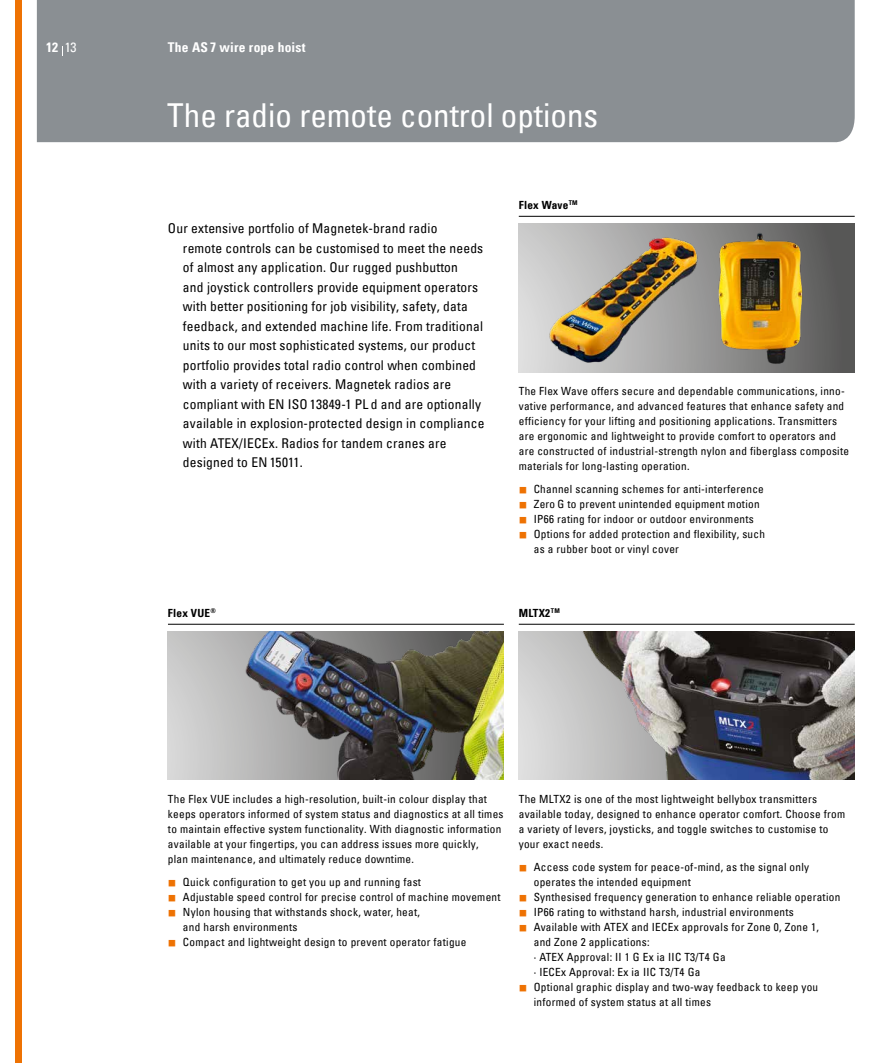
<style>
.page{position:relative;width:893px;height:1063px;background:#fff}
.page>*{position:absolute;margin:0;border:0;box-sizing:border-box;transform-origin:0 0}
.t1{font:condensed 33px "Univers Com 57";color:#fff}
.t2{font:condensed 13.5px/19.5px "Univers Com 57";letter-spacing:.015em;color:#000}
.t3{font:13.5px "Univers Com 67 Bold Cond";letter-spacing:.015em;color:#fff}
.t4{font:condensed 11.25px/15px "Univers Com 57";letter-spacing:.025em;color:#000}
.t5{font:11.25px "Univers Com 67 Bold Cond";letter-spacing:.02em;color:#000}
.s1{font-family:"Univers Com 57";font-stretch:condensed}
</style>
<div class="page">
<div style="left:37px;top:0;width:818px;height:143px;background:#8a8f93"></div>
<div style="left:15px;top:0;width:6px;height:1063px;background:#ee7203"></div>
<hr style="left:519px;top:216px;width:336px;height:1px;background:#000">
<hr style="left:519px;top:624px;width:336px;height:1px;background:#000">
<hr style="left:168px;top:624px;width:336px;height:1px;background:#000">
<div style="left:168px;top:632px;width:336px;height:148px;background:linear-gradient(to bottom,#bfbfbe,#d0d0cf)"></div>
<img style="left:240px;top:632px;width:264px;height:148px">
<div style="left:519px;top:632px;width:336px;height:148px;background:linear-gradient(to bottom,#c8c8c8,#dcdcdc)"></div>
<img style="left:565px;top:632px;width:290px;height:148px">
<div style="left:519px;top:224px;width:336px;height:148px;background:linear-gradient(to right,#dadad9,#545453)"></div>
<img style="left:545px;top:233px;width:156px;height:134px">
<img style="left:713px;top:230px;width:96px;height:138px">
<p class="t3" style="left:46px;top:39px;width:32px">12 <span class="s1">13</span></p>
<p class="t3" style="left:168px;top:39px;width:139px">The AS 7 wire rope hoist</p>
<h1 class="t1" style="left:167px;top:95px;width:432px">The radio remote control options</h1>
<p class="t2" style="left:183px;top:219px;width:303px;text-indent:-15px">Our extensive portfolio of Magnetek-brand radio<br>remote controls can be customised to meet the needs of almost any application. Our rugged pushbutton<br>and joystick controllers provide equipment operators with better positioning for job visibility, safety, data feedback, and extended machine life. From traditional units to our most sophisticated systems, our product portfolio provides total radio control when combined with a variety of receivers. Magnetek radios are compliant with EN ISO 13849-1 PL d and are optionally available in explosion-protected design in compliance with ATEX/IECEx. Radios for tandem cranes are designed to EN 15011.</p>
<p class="t5" style="left:168px;top:606px;width:49px">Flex VUE<sup>®</sup></p>
<p class="t5" style="left:519px;top:198px;width:60px">Flex Wave<sup>TM</sup></p>
<p class="t4" style="left:519px;top:383px;width:332px">The Flex Wave offers secure and dependable communications, inno&shy;vative performance, and advanced features that enhance safety and efficiency for your lifting and positioning applications. Transmitters are ergonomic and lightweight to provide comfort to operators and are constructed of industrial-strength nylon and fiberglass composite materials for long-lasting operation.</p>
<p class="t4" style="left:534px;top:482px;width:233px">Channel scanning schemes for anti-interference Zero G to prevent unintended equipment motion IP66 rating for indoor or outdoor environments Options for added protection and flexibility, such as a rubber boot or vinyl cover</p>
<p class="t5" style="left:519px;top:606px;width:43px">MLTX2<sup>TM</sup></p>
<p class="t4" style="left:168px;top:791px;width:337px">The Flex VUE includes a high-resolution, built-in colour display that keeps operators informed of system status and diagnostics at all times to maintain effective system functionality. With diagnostic information available at your fingertips, you can address issues more quickly,<br>plan maintenance, and ultimately reduce downtime.</p>
<p class="t4" style="left:183px;top:874px;width:319px">Quick configuration to get you up and running fast<br>Adjustable speed control for precise control of machine movement Nylon housing that withstands shock, water, heat,<br>and harsh environments<br>Compact and lightweight design to prevent operator fatigue</p>
<p class="t4" style="left:519px;top:791px;width:328px">The MLTX2 is one of the most lightweight bellybox transmitters available today, designed to enhance operator comfort. Choose from a variety of levers, joysticks, and toggle switches to customise to your exact needs.</p>
<p class="t4" style="left:534px;top:859px;width:308px">Access code system for peace-of-mind, as the signal only operates the intended equipment<br>Synthesised frequency generation to enhance reliable operation IP66 rating to withstand harsh, industrial environments Available with ATEX and IECEx approvals for Zone 0, Zone 1,<br>and Zone 2 applications:<br>· ATEX Approval: II 1 G Ex ia IIC T3/T4 Ga<br>· IECEx Approval: Ex ia IIC T3/T4 Ga<br>Optional graphic display and two-way feedback to keep you informed of system status at all times</p>
</div>
